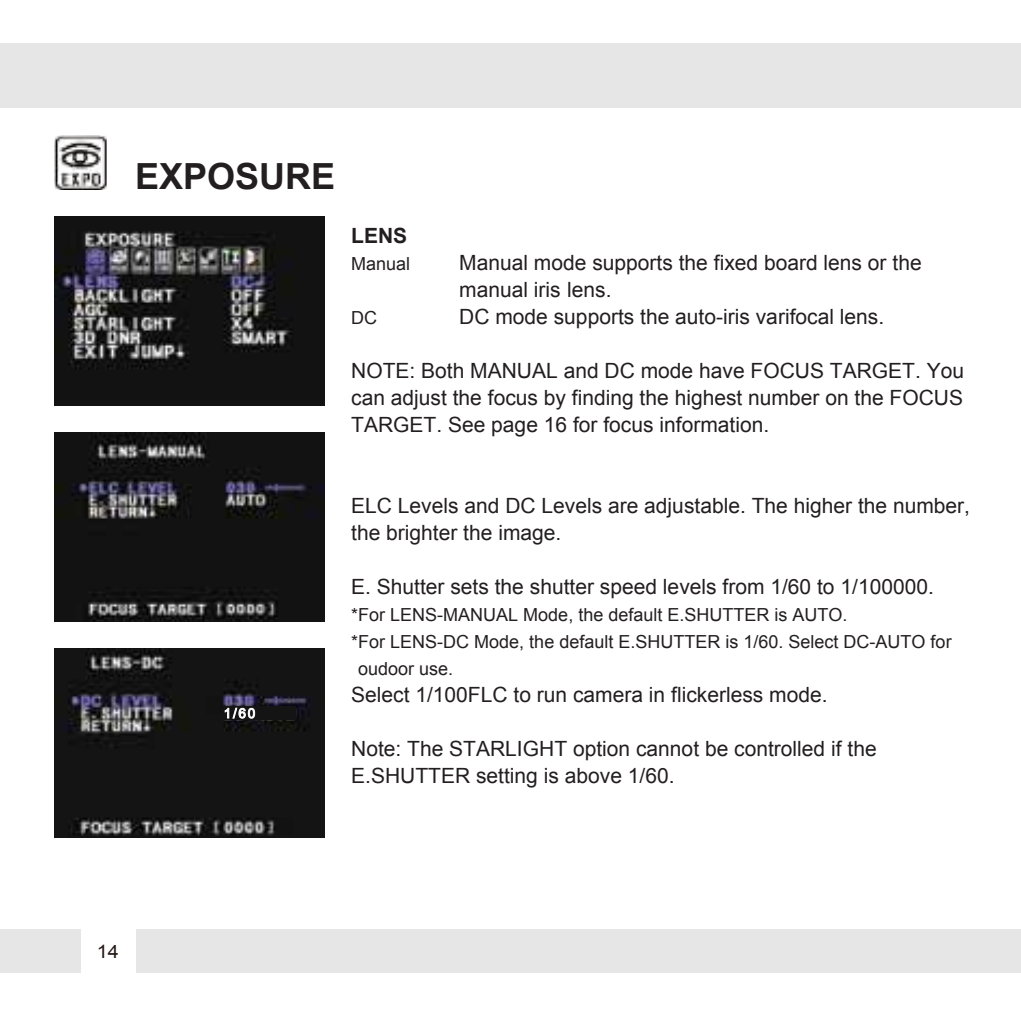
<style>
.page{position:relative;width:1021px;height:1021px;background:#fff}
.page>*{position:absolute;margin:0;border:0;box-sizing:border-box;transform-origin:0 0}
.t1{font:700 36px "Arial";color:#231f20}
.t2{font:21px/27px "Arial";color:#231f20}
.t3{font:700 21px "Arial";color:#231f20}
.t4{font:18.6px "Arial";color:#231916;scale:1.07 1}
.t5{font:18px/27px "Arial";color:#231f20}
.t6{font:13.5px "Arial";color:#fff}
.s1{color:#fff}
</style>
<div class="page">
<div style="left:0;top:43px;width:1020px;height:65px;background:#e6e6e6"></div>
<div style="left:0;top:929px;width:1020px;height:43px;background:#e6e6e6"></div>
<div style="left:81px;top:929px;width:54px;height:43px;background:#fff"></div>
<img style="left:54px;top:135px;width:52px;height:54px">
<img style="left:54px;top:216px;width:270px;height:189px">
<img style="left:54px;top:432px;width:270px;height:189px">
<img style="left:54px;top:648px;width:270px;height:189px">
<img style="left:223px;top:706px;width:73px;height:14px">
<svg style="left:224px;top:707px;width:31px;height:12px"></svg>
<h1 class="t1" style="left:135px;top:152px;width:202px">EXPOSURE</h1>
<p class="t3" style="left:351px;top:222px;width:58px">LENS</p>
<p class="t5" style="left:351px;top:250px;width:61px">Manual</p>
<p class="t2" style="left:459px;top:249px;width:464px">Manual mode supports the fixed board lens or the manual iris lens.</p>
<p class="t5" style="left:351px;top:304px;width:27px">DC</p>
<p class="t2" style="left:459px;top:303px;width:426px">DC mode supports the auto-iris varifocal lens.</p>
<p class="t2" style="left:351px;top:357px;width:614px;text-align:justify">NOTE: Both MANUAL and DC mode have FOCUS TARGET. You can adjust the focus by finding the highest number on the FOCUS TARGET. See page 16 for focus information.</p>
<p class="t6" style="left:224px;top:704px;width:33px">1/60</p>
<p class="t2" style="left:351px;top:492px;width:620px">ELC Levels and DC Levels are adjustable. The higher the number, the brighter the image.</p>
<p class="t2" style="left:351px;top:573px;width:584px">E. Shutter sets the shutter speed levels from 1/60 to 1/100000.</p>
<p class="t5" style="left:351px;top:601px;width:602px">*For LENS-MANUAL Mode, the default E.SHUTTER is AUTO.<br>*For LENS-DC Mode, the default E.SHUTTER is 1/60. Select DC-AUTO for <span class="s1">*</span>oudoor use.</p>
<p class="t2" style="left:351px;top:681px;width:478px">Select 1/100FLC to run camera in flickerless mode.</p>
<p class="t2" style="left:351px;top:735px;width:527px">Note: The STARLIGHT option cannot be controlled if the<br>E.SHUTTER setting is above 1/60.</p>
<p class="t4" style="left:97px;top:938px;width:22px">14</p>
</div>
